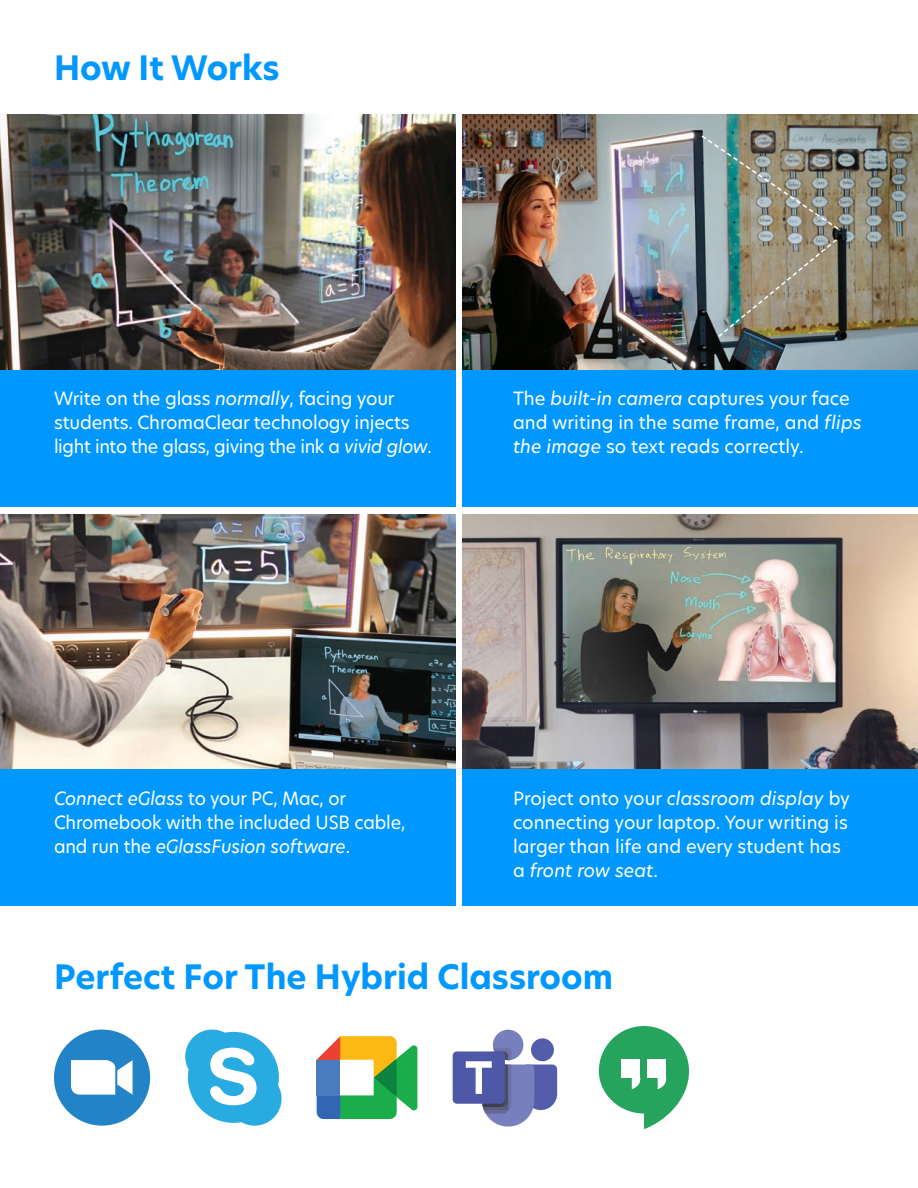
<style>
.page{position:relative;width:918px;height:1188px;background:#fff}
.page>*{position:absolute;margin:0;border:0;box-sizing:border-box;transform-origin:0 0}
.t1{font:700 33px "Hero New";color:#0098ff}
.t2{font:18px/24px "Hero New";letter-spacing:-.01em;color:#fff}
.t3{font:italic 18px "Hero New";color:#fff}
.s1{font-style:italic}
.s2{font-style:normal}
</style>
<div class="page">
<img style="left:0;top:114px;width:918px;height:256px">
<div style="left:0;top:370px;width:918px;height:137px;background:#0098ff"></div>
<div style="left:456px;top:96px;width:6px;height:444px;background:#fff"></div>
<img style="left:700px;top:134px;width:140px;height:97px">
<img style="left:717px;top:238px;width:122px;height:101px">
<img style="left:0;top:514px;width:918px;height:256px">
<div style="left:0;top:770px;width:918px;height:136px;background:#0098ff"></div>
<div style="left:456px;top:496px;width:6px;height:444px;background:#fff"></div>
<div style="left:54px;top:1030px;width:96px;height:96px;background:#2283c6;border-radius:50%"></div>
<svg style="left:71px;top:1060px;width:62px;height:35px;background:#e0edf7"></svg>
<svg style="left:185px;top:1030px;width:96px;height:96px"></svg>
<svg style="left:317px;top:1036px;width:100px;height:83px"></svg>
<svg style="left:599px;top:1026px;width:90px;height:103px"></svg>
<div style="left:647px;top:1059px;width:19px;height:19px;background:#fff"></div>
<div style="left:493px;top:1030px;width:30px;height:30px;background:#787fbd;border-radius:50%"></div>
<div style="left:531px;top:1038px;width:23px;height:23px;background:#545da9;border-radius:50%"></div>
<div style="left:453px;top:1051px;width:52px;height:53px;background:#4e58a6;border-radius:4px"></div>
<svg style="left:466px;top:1048px;width:91px;height:79px"></svg>
<h2 class="t1" style="left:54px;top:46px;width:227px">How It Works</h2>
<p class="t2" style="left:54px;top:386px;width:342px">Write on the glass <span class="s1">normally</span>, facing your</p>
<p class="t2" style="left:54px;top:410px;width:380px">students. ChromaClear technology injects light into the glass, giving the ink a <span class="s1">vivid glow</span>.</p>
<p class="t2" style="left:513px;top:386px;width:350px">The <span class="s1">built-in camera</span> captures your face and writing in the same frame, and <span class="s1">flips the image</span> so text reads correctly.</p>
<p class="t2" style="left:54px;top:786px;width:294px"><span class="s1">Connect eGlass</span> to your PC, Mac, or</p>
<p class="t2" style="left:54px;top:810px;width:353px">Chromebook with the included USB cable, and run the <span class="s1">eGlassFusion software</span>.</p>
<p class="t2" style="left:513px;top:786px;width:338px">Project onto your <span class="s1">classroom display</span> by connecting your laptop. Your writing is</p>
<p class="t2" style="left:513px;top:834px;width:330px">larger than life and every student has</p>
<p class="t3" style="left:513px;top:858px;width:147px"><span class="s2">a</span> front row seat<span class="s2">.</span></p>
<h2 class="t1" style="left:54px;top:955px;width:561px">Perfect For The Hybrid Classroom</h2>
</div>
